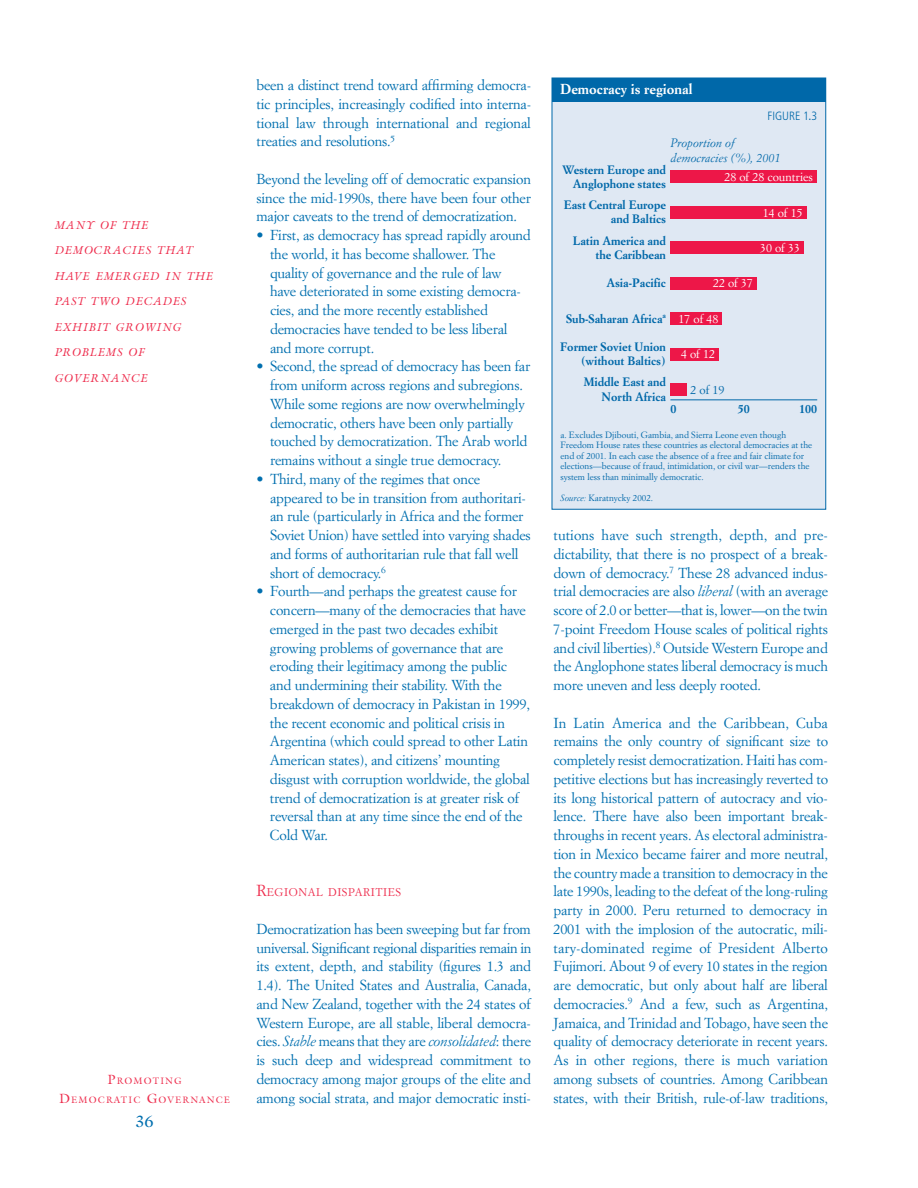
<style>
.page{position:relative;width:918px;height:1188px;background:#fff}
.page>*{position:absolute;margin:0;border:0;box-sizing:border-box;transform-origin:0 0}
.t1{font:16.5px "Galliard";color:#006faf}
.t2{font:14.25px/18.8px "Simoncini Garamond";letter-spacing:-.015em;color:#006faf;text-align:justify}
.t3{font:700 14.25px "Simoncini Garamond";color:#fff}
.t4{font:700 12px/14.2px "Simoncini Garamond";color:#0068a9;text-align:right}
.t5{font:12px "Simoncini Garamond";color:#fff}
.t6{font:italic 12px/14.2px "Simoncini Garamond";color:#0068a9}
.t7{font:300 12px "Hdr Frutiger Cond";color:#0068a9}
.t8{font:12px "Simoncini Garamond";color:#0068a9}
.t9{font:italic 11.55px "Galliard";letter-spacing:.075em;color:#ee2e4e}
.t10{font:10.95px "Simoncini Garamond";letter-spacing:.05em;color:#ee2e4e}
.t11{font:9.45px/18.3px "Galliard";letter-spacing:.12em;color:#ee2e4e;text-align:center}
.t12{font:9px/10.5px "Simoncini Garamond";color:#0068a9}
.s1{font-size:13.5px}
.s2{font-size:15.75px}
.s3{font-style:italic}
.s4{font-weight:400;color:#fff}
</style>
<div class="page">
<div style="left:552px;top:78px;width:274px;height:431px;background:#dfe8f3;border:1px solid #0068a9"></div>
<div style="left:552px;top:78px;width:274px;height:23px;background:#0068a9"></div>
<div style="left:670px;top:171px;width:147px;height:12px;background:#ed1748"></div>
<div style="left:670px;top:383px;width:17px;height:13px;background:#ed1748"></div>
<div style="left:670px;top:312px;width:52px;height:13px;background:#ed1748"></div>
<div style="left:670px;top:348px;width:49px;height:13px;background:#ed1748"></div>
<div style="left:670px;top:277px;width:87px;height:13px;background:#ed1748"></div>
<div style="left:670px;top:241px;width:134px;height:13px;background:#ed1748"></div>
<div style="left:670px;top:206px;width:137px;height:13px;background:#ed1748"></div>
<hr style="left:670px;top:400px;width:147px;height:1px;background:#0068a9">
<p class="t9" style="left:54px;top:220px;width:95px">MANY OF THE</p>
<p class="t9" style="left:54px;top:246px;width:140px">DEMOCRACIES THAT</p>
<p class="t9" style="left:54px;top:271px;width:160px">HAVE EMERGED IN THE</p>
<p class="t9" style="left:54px;top:297px;width:133px">PAST TWO DECADES</p>
<p class="t9" style="left:54px;top:322px;width:128px">EXHIBIT GROWING</p>
<p class="t9" style="left:54px;top:348px;width:91px">PROBLEMS OF</p>
<p class="t9" style="left:54px;top:373px;width:94px">GOVERNANCE</p>
<p class="t11" style="left:59px;top:1073px;width:173px"><span class="s1">P</span>ROMOTING<br><span class="s1">D</span>EMOCRATIC <span class="s1">G</span>OVERNANCE</p>
<p class="t1" style="left:135px;top:1115px;width:20px">36</p>
<p class="t2" style="left:256px;top:77px;width:276px">been a distinct trend toward affirming democra&shy;tic principles, increasingly codified into interna&shy;tional law through international and regional treaties and resolutions.<sup>5</sup></p>
<p class="t2" style="left:256px;top:170px;width:276px">Beyond the leveling off of democratic expansion since the mid-1990s, there have been four other major caveats to the trend of democratization.</p>
<p class="t2" style="left:270px;top:227px;width:262px;text-align:left;text-indent:-14px">• First, as democracy has spread rapidly around the world, it has become shallower. The quality of governance and the rule of law have deteriorated in some existing democra&shy;cies, and the more recently established democracies have tended to be less liberal and more corrupt.</p>
<p class="t2" style="left:270px;top:358px;width:262px;text-align:left;text-indent:-14px">• Second, the spread of democracy has been far from uniform across regions and subregions.<br>While some regions are now overwhelmingly democratic, others have been only partially touched by democratization. The Arab world remains without a single true democracy.</p>
<p class="t2" style="left:270px;top:470px;width:262px;text-align:left;text-indent:-14px">• Third, many of the regimes that once appeared to be in transition from authoritari&shy;an rule (particularly in Africa and the former Soviet Union) have settled into varying shades and forms of authoritarian rule that fall well short of democracy.<sup>6</sup></p>
<p class="t2" style="left:270px;top:583px;width:262px;text-align:left;text-indent:-13px">• Fourth—and perhaps the greatest cause for concern—many of the democracies that have emerged in the past two decades exhibit growing problems of governance that are eroding their legitimacy among the public and undermining their stability. With the breakdown of democracy in Pakistan in 1999, the recent economic and political crisis in Argentina (which could spread to other Latin American states), and citizens’ mounting disgust with corruption worldwide, the global trend of democratization is at greater risk of reversal than at any time since the end of the Cold War.</p>
<p class="t10" style="left:256px;top:888px;width:146px"><span class="s2">R</span>EGIONAL DISPARITIES</p>
<p class="t2" style="left:256px;top:920px;width:276px">Democratization has been sweeping but far from universal. Significant regional disparities remain in its extent, depth, and stability (figures 1.3 and 1.4). The United States and Australia, Canada, and New Zealand, together with the 24 states of Western Europe, are all stable, liberal democra&shy;cies. <span class="s3">Stable</span> means that they are <span class="s3">consolidated</span>: there is such deep and widespread commitment to democracy among major groups of the elite and among social strata, and major democratic insti-</p>
<p class="t3" style="left:560px;top:83px;width:134px">Democracy is regional</p>
<p class="t7" style="left:768px;top:111px;width:51px">FIGURE 1.3</p>
<p class="t6" style="left:670px;top:137px;width:112px">Proportion of democracies (%), 2001</p>
<p class="t4" style="left:563px;top:163px;width:105px">Western Europe and<br>Anglophone states</p>
<p class="t5" style="left:724px;top:172px;width:90px">28 of 28 countries</p>
<p class="t4" style="left:564px;top:199px;width:104px">East Central Europe and Baltics</p>
<p class="t5" style="left:763px;top:207px;width:41px">14 of 15</p>
<p class="t4" style="left:573px;top:234px;width:95px">Latin America and the Caribbean</p>
<p class="t5" style="left:760px;top:243px;width:41px">30 of 33</p>
<p class="t4" style="left:606px;top:277px;width:61px">Asia-Pacific</p>
<p class="t5" style="left:713px;top:278px;width:41px">22 of 37</p>
<p class="t4" style="left:566px;top:312px;width:154px">Sub-Saharan Africa<sup>a</sup> <span class="s4">17 of 48</span></p>
<p class="t4" style="left:560px;top:341px;width:107px">Former Soviet Union (without Baltics)</p>
<p class="t5" style="left:681px;top:349px;width:35px">4 of 12</p>
<p class="t4" style="left:583px;top:376px;width:84px">Middle East and<br>North Africa</p>
<p class="t8" style="left:690px;top:385px;width:35px">2 of 19</p>
<p class="t4" style="left:670px;top:402px;width:7px">0</p>
<p class="t4" style="left:738px;top:402px;width:13px">50</p>
<p class="t4" style="left:799px;top:402px;width:19px">100</p>
<p class="t12" style="left:561px;top:430px;width:253px">a. Excludes Djibouti, Gambia, and Sierra Leone even though Freedom House rates these countries as electoral democracies at the end of 2001. In each case the absence of a free and fair climate for elections—because of fraud, intimidation, or civil war—renders the system less than minimally democratic.</p>
<p class="t12" style="left:561px;top:493px;width:94px"><span class="s3">Source:</span> Karatnycky 2002.</p>
<p class="t2" style="left:553px;top:527px;width:276px">tutions have such strength, depth, and pre&shy;dictability, that there is no prospect of a break&shy;down of democracy.<sup>7</sup> These 28 advanced indus&shy;trial democracies are also <span class="s3">liberal</span> (with an average score of 2.0 or better—that is, lower—on the twin 7-point Freedom House scales of political rights and civil liberties).<sup>8</sup> Outside Western Europe and the Anglophone states liberal democracy is much more uneven and less deeply rooted.</p>
<p class="t2" style="left:553px;top:714px;width:276px">In Latin America and the Caribbean, Cuba remains the only country of significant size to completely resist democratization. Haiti has com&shy;petitive elections but has increasingly reverted to its long historical pattern of autocracy and vio&shy;lence. There have also been important break&shy;throughs in recent years. As electoral administra&shy;tion in Mexico became fairer and more neutral, the country made a transition to democracy in the late 1990s, leading to the defeat of the long-ruling party in 2000. Peru returned to democracy in 2001 with the implosion of the autocratic, mili&shy;tary-dominated regime of President Alberto Fujimori. About 9 of every 10 states in the region are democratic, but only about half are liberal democracies.<sup>9</sup> And a few, such as Argentina, Jamaica, and Trinidad and Tobago, have seen the quality of democracy deteriorate in recent years.<br>As in other regions, there is much variation among subsets of countries. Among Caribbean states, with their British, rule-of-law traditions,</p>
</div>
